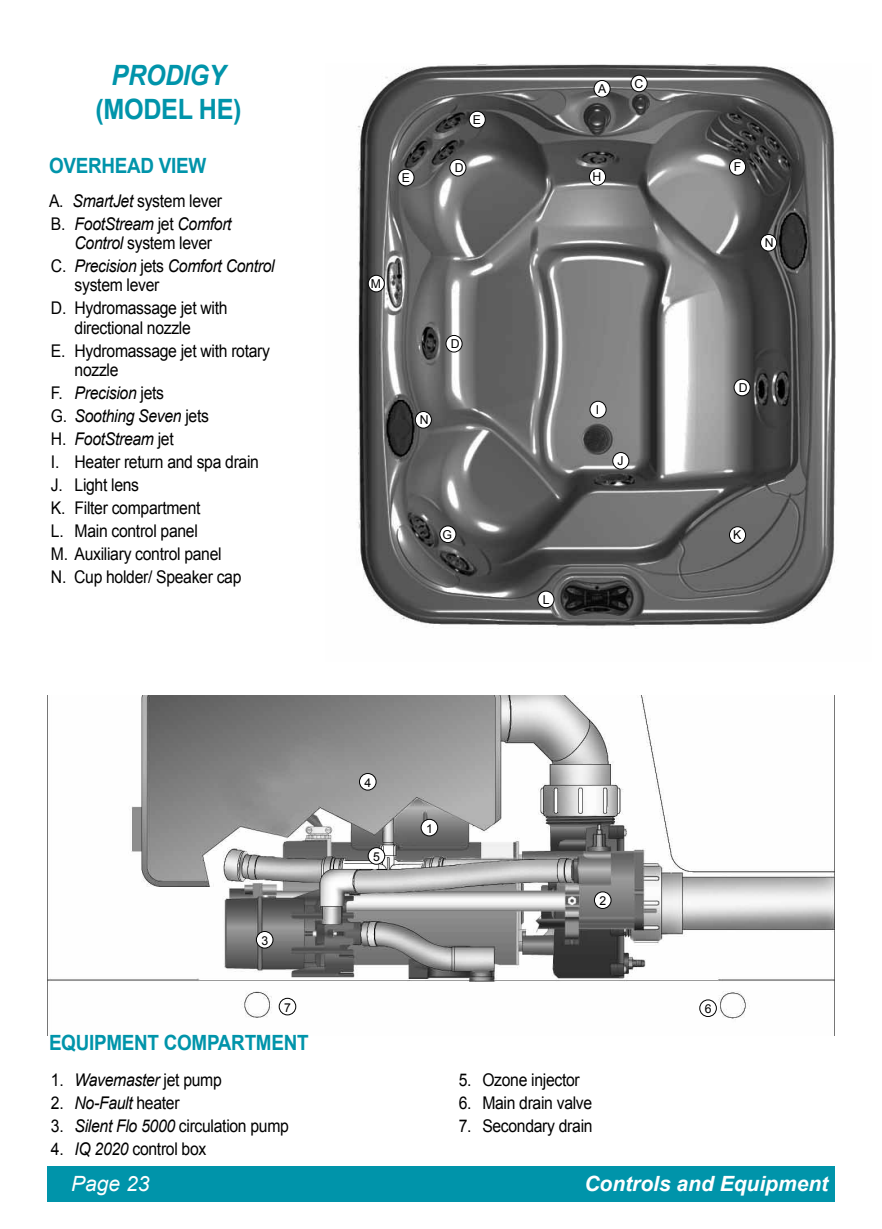
<style>
.page{position:relative;width:882px;height:1229px;background:#fff}
.page>*{position:absolute;margin:0;border:0;box-sizing:border-box;transform-origin:0 0}
.t1{font:700 28px "Arial";letter-spacing:-.015em;color:#0094aa;scale:.9 1}
.t2{font:italic 700 28px "Arial";color:#0094aa;scale:.9 1}
.t3{font:700 21px "Arial";letter-spacing:-.015em;color:#0094aa;scale:.9 1}
.t4{font:italic 700 21px "Arial";color:#fff}
.t5{font:italic 21px "Arial";color:#fff}
.t6{font:17.5px/23.1px "Arial";letter-spacing:-.02em;color:#000;scale:.9 1}
.t7{font:italic 17.5px/23.1px "Arial";letter-spacing:-.02em;color:#000;scale:.9 1}
.t8{font:12.25px "Arial";color:#000}
.s1{font-style:normal}
.s2{font-style:italic}
</style>
<div class="page">
<div style="left:47px;top:1166px;width:788px;height:35px;background:#0094aa"></div>
<img style="left:47px;top:695px;width:788px;height:340px">
<div style="left:421px;top:819px;width:17px;height:17px;background:#fff;border-radius:50%"></div>
<div style="left:421px;top:819px;width:17px;height:17px;border:1px solid #000;border-radius:50%"></div>
<div style="left:594px;top:892px;width:17px;height:16px;background:#fff;border-radius:50%"></div>
<div style="left:594px;top:891px;width:17px;height:17px;border:1px solid #000;border-radius:50%"></div>
<div style="left:359px;top:773px;width:17px;height:17px;background:#fff;border-radius:50%"></div>
<div style="left:359px;top:773px;width:17px;height:17px;border:1px solid #000;border-radius:50%"></div>
<div style="left:368px;top:847px;width:17px;height:17px;background:#fff;border-radius:50%"></div>
<div style="left:368px;top:847px;width:17px;height:17px;border:1px solid #000;border-radius:50%"></div>
<div style="left:700px;top:1000px;width:16px;height:16px;background:#fff;border-radius:50%"></div>
<div style="left:700px;top:999px;width:17px;height:17px;border:1px solid #000;border-radius:50%"></div>
<div style="left:279px;top:998px;width:17px;height:17px;background:#fff;border-radius:50%"></div>
<div style="left:279px;top:998px;width:17px;height:17px;border:1px solid #000;border-radius:50%"></div>
<div style="left:256px;top:931px;width:17px;height:17px;background:#fff;border-radius:50%"></div>
<div style="left:256px;top:931px;width:17px;height:17px;border:1px solid #000;border-radius:50%"></div>
<img style="left:357px;top:63px;width:479px;height:566px">
<div style="left:469px;top:111px;width:16px;height:17px;background:#fff;border-radius:50%"></div>
<div style="left:469px;top:111px;width:17px;height:17px;border:1px solid #000;border-radius:50%"></div>
<div style="left:398px;top:169px;width:16px;height:17px;background:#fff;border-radius:50%"></div>
<div style="left:398px;top:169px;width:16px;height:17px;border:1px solid #000;border-radius:50%"></div>
<div style="left:450px;top:159px;width:16px;height:17px;background:#fff;border-radius:50%"></div>
<div style="left:450px;top:159px;width:16px;height:17px;border:1px solid #000;border-radius:50%"></div>
<div style="left:446px;top:335px;width:16px;height:17px;background:#fff;border-radius:50%"></div>
<div style="left:446px;top:335px;width:16px;height:17px;border:1px solid #000;border-radius:50%"></div>
<div style="left:734px;top:379px;width:16px;height:17px;background:#fff;border-radius:50%"></div>
<div style="left:734px;top:379px;width:16px;height:17px;border:1px solid #000;border-radius:50%"></div>
<div style="left:613px;top:452px;width:16px;height:17px;background:#fff;border-radius:50%"></div>
<div style="left:613px;top:452px;width:16px;height:17px;border:1px solid #000;border-radius:50%"></div>
<div style="left:729px;top:527px;width:17px;height:16px;background:#fff;border-radius:50%"></div>
<div style="left:729px;top:526px;width:17px;height:17px;border:1px solid #000;border-radius:50%"></div>
<div style="left:594px;top:80px;width:16px;height:17px;background:#fff;border-radius:50%"></div>
<div style="left:594px;top:80px;width:16px;height:17px;border:1px solid #000;border-radius:50%"></div>
<div style="left:440px;top:526px;width:16px;height:16px;background:#fff;border-radius:50%"></div>
<div style="left:440px;top:525px;width:16px;height:18px;border:1px solid #000;border-radius:50%"></div>
<div style="left:538px;top:591px;width:16px;height:16px;background:#fff;border-radius:50%"></div>
<div style="left:538px;top:591px;width:16px;height:17px;border:1px solid #000;border-radius:50%"></div>
<div style="left:590px;top:401px;width:16px;height:17px;background:#fff;border-radius:50%"></div>
<div style="left:590px;top:401px;width:16px;height:17px;border:1px solid #000;border-radius:50%"></div>
<div style="left:729px;top:159px;width:17px;height:16px;background:#fff;border-radius:50%"></div>
<div style="left:729px;top:158px;width:17px;height:17px;border:1px solid #000;border-radius:50%"></div>
<div style="left:589px;top:169px;width:17px;height:16px;background:#fff;border-radius:50%"></div>
<div style="left:589px;top:168px;width:17px;height:17px;border:1px solid #000;border-radius:50%"></div>
<div style="left:368px;top:275px;width:16px;height:17px;background:#fff;border-radius:50%"></div>
<div style="left:368px;top:275px;width:17px;height:17px;border:1px solid #000;border-radius:50%"></div>
<div style="left:631px;top:75px;width:16px;height:17px;background:#fff;border-radius:50%"></div>
<div style="left:631px;top:75px;width:16px;height:17px;border:1px solid #000;border-radius:50%"></div>
<div style="left:761px;top:234px;width:16px;height:17px;background:#fff;border-radius:50%"></div>
<div style="left:760px;top:234px;width:17px;height:17px;border:1px solid #000;border-radius:50%"></div>
<div style="left:415px;top:411px;width:16px;height:17px;background:#fff;border-radius:50%"></div>
<div style="left:415px;top:411px;width:17px;height:17px;border:1px solid #000;border-radius:50%"></div>
<h1 class="t2" style="left:112px;top:57px;width:128px">Prodig y</h1>
<h1 class="t1" style="left:96px;top:91px;width:164px">(MODEL HE)</h1>
<p class="t3" style="left:49px;top:152px;width:173px">OVERH EAD VI EW</p>
<p class="t7" style="left:49px;top:189px;width:204px"><span class="s1">A.</span> SmartJet <span class="s1">system lever<br>B.</span> FootStream <span class="s1">jet</span> Comfort</p>
<p class="t7" style="left:51px;top:232px;width:250px;text-indent:24px">Control <span class="s1">system lever<br>C.</span> Precision <span class="s1">jets</span> Comfort Control</p>
<p class="t6" style="left:51px;top:274px;width:198px;text-indent:24px">system lever<br>D. Hydromassage jet with</p>
<p class="t6" style="left:51px;top:316px;width:245px;text-indent:24px">directional nozzle<br>E. Hydromassage jet with rotary</p>
<p class="t6" style="left:51px;top:358px;width:233px;text-indent:24px">nozzle<br>F. <span class="s2">Precision</span> jets<br>G. <span class="s2">Soothing Seven</span> jets<br>H. <span class="s2">FootStream</span> jet<br>I. Heater return and spa drain<br>J. Light lens<br>K. Filter compartment<br>L. Main control panel<br>M. Auxiliary control panel<br>N. Cup holder/ Speaker cap</p>
<p class="t8" style="left:402px;top:170px;width:10px">E</p>
<p class="t8" style="left:473px;top:112px;width:10px">E</p>
<p class="t8" style="left:455px;top:160px;width:10px">D</p>
<p class="t8" style="left:371px;top:276px;width:12px">M</p>
<p class="t8" style="left:451px;top:336px;width:10px">D</p>
<p class="t8" style="left:420px;top:412px;width:10px">N</p>
<p class="t8" style="left:442px;top:526px;width:11px">G</p>
<p class="t8" style="left:598px;top:81px;width:10px">A</p>
<p class="t8" style="left:635px;top:76px;width:10px">C</p>
<p class="t8" style="left:593px;top:169px;width:10px">H</p>
<p class="t8" style="left:596px;top:401px;width:5px">I</p>
<p class="t8" style="left:618px;top:453px;width:8px">J</p>
<p class="t8" style="left:543px;top:591px;width:8px">L</p>
<p class="t8" style="left:734px;top:159px;width:9px">F</p>
<p class="t8" style="left:765px;top:235px;width:10px">N</p>
<p class="t8" style="left:739px;top:379px;width:10px">D</p>
<p class="t8" style="left:733px;top:527px;width:10px">K</p>
<p class="t8" style="left:261px;top:932px;width:8px">3</p>
<p class="t8" style="left:365px;top:774px;width:8px">4</p>
<p class="t8" style="left:373px;top:848px;width:8px">5</p>
<p class="t8" style="left:426px;top:820px;width:8px">1</p>
<p class="t8" style="left:599px;top:893px;width:8px">2</p>
<p class="t8" style="left:284px;top:999px;width:8px">7</p>
<p class="t8" style="left:705px;top:1001px;width:8px">6</p>
<p class="t3" style="left:49px;top:1029px;width:43px">EQUIPM</p>
<p class="t3" style="left:122px;top:1029px;width:78px">ENT COMPARTM</p>
<p class="t3" style="left:271px;top:1029px;width:28px">ENT</p>
<p class="t7" style="left:51px;top:1068px;width:191px"><span class="s1">1.</span> Wavemaster <span class="s1">jet pump</span></p>
<p class="t6" style="left:51px;top:1091px;width:144px">2. <span class="s2">No-Fault</span> heater</p>
<p class="t6" style="left:51px;top:1114px;width:266px">3. <span class="s2">Silent Flo 5000</span> circulation pump</p>
<p class="t6" style="left:51px;top:1137px;width:174px">4. <span class="s2">IQ 2020</span> control box</p>
<p class="t6" style="left:459px;top:1068px;width:136px">5. Ozone injector</p>
<p class="t6" style="left:459px;top:1091px;width:150px">6. Main drain valve</p>
<p class="t6" style="left:459px;top:1114px;width:150px">7. Secondary drain</p>
<p class="t5" style="left:71px;top:1169px;width:80px">Page 23</p>
<p class="t4" style="left:584px;top:1170px;width:247px">Controls and Equipment</p>
</div>
